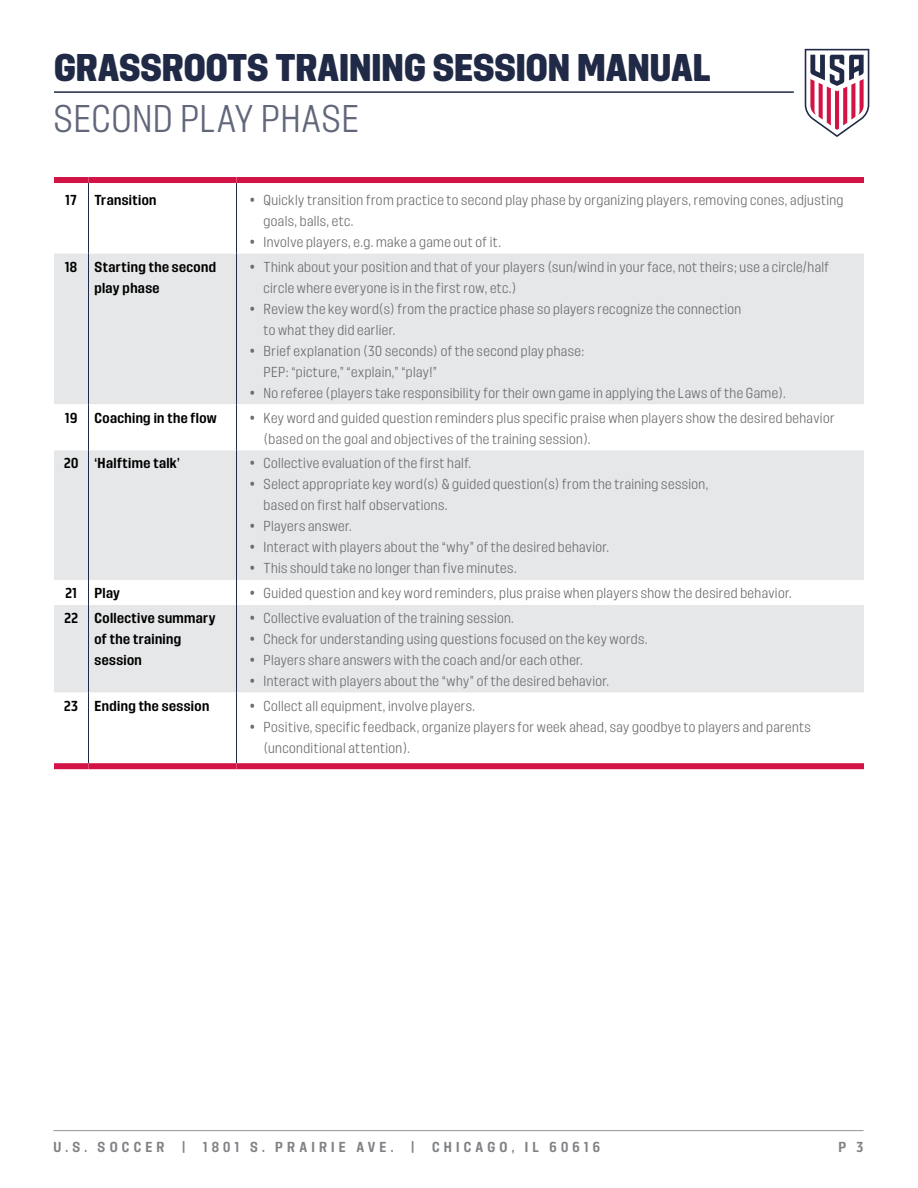
<style>
.page{position:relative;width:918px;height:1188px;background:#fff}
.page>*{position:absolute;margin:0;border:0;box-sizing:border-box;transform-origin:0 0}
.t1{font:900 36px "USSF90 Minutes Display";color:#202945}
.t2{font:300 36px "USSF90 Minutes Display";letter-spacing:.015em;color:#61677b}
.t3{font:300 13.5px/21px "USSF90 Minutes Display";letter-spacing:.03em;color:#6b6c6f}
.t4{font:700 13.5px/21px "USSF90 Minutes Display";letter-spacing:.03em;color:#000}
.t5{font:700 13.5px "USSF90 Minutes Display";letter-spacing:.31em;color:#808285}
</style>
<div class="page">
<hr style="left:53px;top:1130px;width:811px;height:1px;background:#939598">
<svg style="left:805px;top:49px;width:64px;height:88px"></svg>
<hr style="left:54px;top:91px;width:740px;height:2px;background:#202945">
<div style="left:54px;top:254px;width:810px;height:150px;background:#e6e7e8"></div>
<svg style="left:54px;top:450px;width:810px;height:243px;background:#e8e9ea"></svg>
<hr style="left:88px;top:183px;width:1px;height:71px;background:#202945">
<hr style="left:236px;top:183px;width:1px;height:71px;background:#202945">
<hr style="left:88px;top:254px;width:1px;height:150px;background:#202945">
<hr style="left:236px;top:254px;width:1px;height:150px;background:#202945">
<hr style="left:88px;top:404px;width:1px;height:46px;background:#202945">
<hr style="left:236px;top:404px;width:1px;height:46px;background:#202945">
<hr style="left:88px;top:450px;width:1px;height:130px;background:#202945">
<hr style="left:236px;top:450px;width:1px;height:130px;background:#202945">
<svg style="left:88px;top:580px;width:1px;height:25px"></svg>
<svg style="left:236px;top:580px;width:1px;height:25px"></svg>
<hr style="left:88px;top:605px;width:1px;height:88px;background:#202945">
<hr style="left:236px;top:605px;width:1px;height:88px;background:#202945">
<hr style="left:88px;top:693px;width:1px;height:70px;background:#202945">
<hr style="left:236px;top:693px;width:1px;height:70px;background:#202945">
<div style="left:54px;top:177px;width:34px;height:6px;background:#d31245"></div>
<div style="left:88px;top:177px;width:149px;height:6px;background:#d31245"></div>
<div style="left:237px;top:177px;width:627px;height:6px;background:#d31245"></div>
<div style="left:54px;top:763px;width:34px;height:6px;background:#d31245"></div>
<div style="left:88px;top:763px;width:149px;height:6px;background:#d31245"></div>
<div style="left:237px;top:763px;width:627px;height:6px;background:#d31245"></div>
<h1 class="t1" style="left:54px;top:47px;width:658px">GRASSROOTS TRAINING SESSION MANUAL</h1>
<h1 class="t2" style="left:53px;top:97px;width:308px">SECOND PLAY PHASE</h1>
<p class="t4" style="left:66px;top:189px;width:13px">17</p>
<p class="t4" style="left:94px;top:189px;width:63px">Transition</p>
<p class="t3" style="left:264px;top:189px;width:582px;text-indent:-14px">• Quickly transition from practice to second play phase by organizing players, removing cones, adjusting goals, balls, etc.</p>
<p class="t3" style="left:250px;top:231px;width:252px">• Involve players, e.g. make a game out of it.</p>
<p class="t4" style="left:65px;top:256px;width:14px">18</p>
<p class="t4" style="left:94px;top:256px;width:123px">Starting the second play phase</p>
<p class="t3" style="left:264px;top:256px;width:567px;text-indent:-14px">• Think about your position and that of your players (sun/wind in your face, not theirs; use a circle/half circle where everyone is in the first row, etc.)</p>
<p class="t3" style="left:264px;top:298px;width:479px;text-indent:-14px">• Review the key word(s) from the practice phase so players recognize the connection to what they did earlier.</p>
<p class="t3" style="left:264px;top:340px;width:322px;text-indent:-13px">• Brief explanation (30 seconds) of the second play phase:<br>PEP: “picture,” “explain,” “play!”</p>
<p class="t3" style="left:250px;top:382px;width:537px">• No referee (players take responsibility for their own game in applying the Laws of the Game).</p>
<p class="t4" style="left:65px;top:407px;width:14px">19</p>
<p class="t4" style="left:94px;top:407px;width:124px">Coaching in the flow</p>
<p class="t3" style="left:264px;top:407px;width:573px;text-indent:-14px">• Key word and guided question reminders plus specific praise when players show the desired behavior (based on the goal and objectives of the training session).</p>
<p class="t4" style="left:64px;top:452px;width:117px">20 ‘Halftime talk’</p>
<p class="t3" style="left:250px;top:452px;width:223px">• Collective evaluation of the first half.</p>
<p class="t3" style="left:264px;top:473px;width:446px;text-indent:-14px">• Select appropriate key word(s) &amp; guided question(s) from the training session, based on first half observations.</p>
<p class="t3" style="left:250px;top:516px;width:103px">• Players answer.</p>
<p class="t3" style="left:250px;top:537px;width:361px">• Interact with players about the “why” of the desired behavior.</p>
<p class="t3" style="left:250px;top:558px;width:268px">• This should take no longer than five minutes.</p>
<p class="t4" style="left:65px;top:582px;width:13px">21</p>
<p class="t4" style="left:94px;top:582px;width:27px">Play</p>
<p class="t3" style="left:250px;top:582px;width:543px">• Guided question and key word reminders, plus praise when players show the desired behavior.</p>
<p class="t4" style="left:94px;top:607px;width:123px;text-indent:-30px">22 Collective summary of the training session</p>
<p class="t3" style="left:250px;top:607px;width:265px">• Collective evaluation of the training session.</p>
<p class="t3" style="left:250px;top:628px;width:399px">• Check for understanding using questions focused on the key words.</p>
<p class="t3" style="left:250px;top:649px;width:334px">• Players share answers with the coach and/or each other.</p>
<p class="t3" style="left:250px;top:670px;width:361px">• Interact with players about the “why” of the desired behavior.</p>
<p class="t4" style="left:64px;top:695px;width:147px">23 Ending the session</p>
<p class="t3" style="left:250px;top:695px;width:227px">• Collect all equipment, involve players.</p>
<p class="t3" style="left:264px;top:716px;width:549px;text-indent:-14px">• Positive, specific feedback, organize players for week ahead, say goodbye to players and parents (unconditional attention).</p>
<p class="t5" style="left:53px;top:1139px;width:113px">U.S. SOCCER</p>
<p class="t5" style="left:182px;top:1139px;width:6px">|</p>
<p class="t5" style="left:203px;top:1139px;width:192px">1801 S. PRAIRIE AVE.</p>
<p class="t5" style="left:411px;top:1139px;width:6px">|</p>
<p class="t5" style="left:432px;top:1139px;width:169px">CHICAGO, IL 60616</p>
<p class="t5" style="left:838px;top:1139px;width:27px">P 3</p>
</div>
